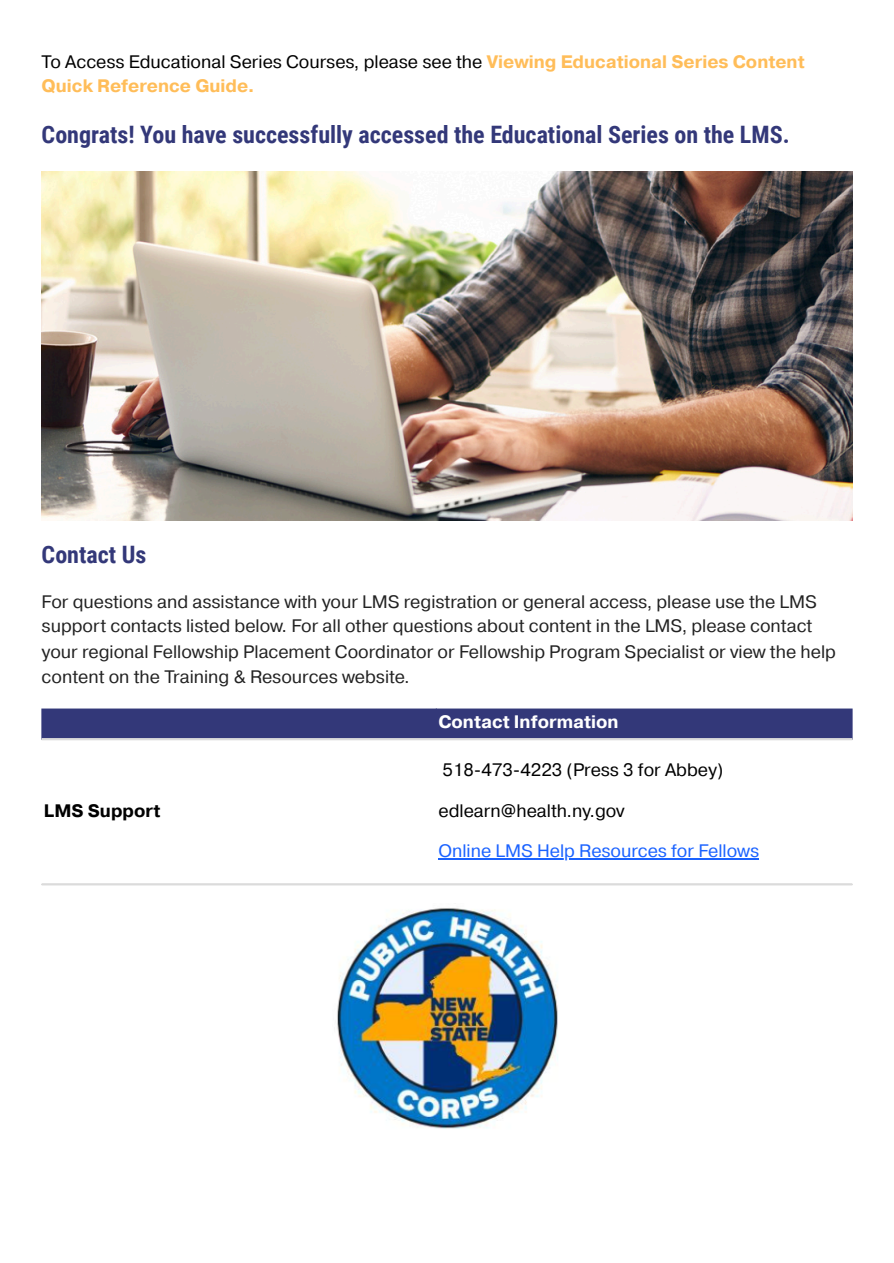
<style>
.page{position:relative;width:894px;height:1263px;background:#fff}
.page>*{position:absolute;margin:0;border:0;box-sizing:border-box;transform-origin:0 0}
.t1{font:700 24px "Roboto Condensed";color:#333879}
.t2{font:18px/25.2px "Pragmatica";color:#222}
.t3{font:700 18px/24.8px "Pragmatica";color:#ffbd59}
.t4{font:18px "Pragmatica";color:#000}
.t5{font:18px "Pragmatica";color:#1a62ff}
.t6{font:700 18px "Pragmatica";color:#fff}
.t7{font:700 18px "Pragmatica";color:#000}
.s1{font-weight:400;color:#000}
</style>
<div class="page">
<img style="left:42px;top:171px;width:810px;height:350px">
<div style="left:42px;top:709px;width:810px;height:29px;background:#333879"></div>
<hr style="left:438px;top:858px;width:321px;height:2px;background:#1a62ff">
<hr style="left:42px;top:738px;width:810px;height:2px;background:#dbdbdb">
<hr style="left:42px;top:883px;width:810px;height:2px;background:#dbdbdb">
<img style="left:337px;top:908px;width:221px;height:221px">
<p class="t3" style="left:42px;top:50px;width:764px"><span class="s1">To Access Educational Series Courses, please see the</span> Viewing Educational Series Content<br>Quick Reference Guide.</p>
<h1 class="t1" style="left:42px;top:121px;width:749px">Congrats! You have successfully accessed the Educational Series on the LMS.</h1>
<h1 class="t1" style="left:42px;top:540px;width:106px">Contact Us</h1>
<p class="t2" style="left:42px;top:589px;width:795px">For questions and assistance with your LMS registration or general access, please use the LMS support contacts listed below. For all other questions about content in the LMS, please contact your regional Fellowship Placement Coordinator or Fellowship Program Specialist or view the help content on the Training &amp; Resources website.</p>
<p class="t6" style="left:438px;top:710px;width:182px">Contact Information</p>
<p class="t7" style="left:44px;top:799px;width:118px">LMS Support</p>
<p class="t4" style="left:442px;top:758px;width:282px">518-473-4223 (Press 3 for Abbey)</p>
<p class="t4" style="left:438px;top:799px;width:188px">edlearn@health.ny.gov</p>
<p class="t5" style="left:438px;top:839px;width:322px">Online LMS Help Resources for Fellows</p>
</div>
